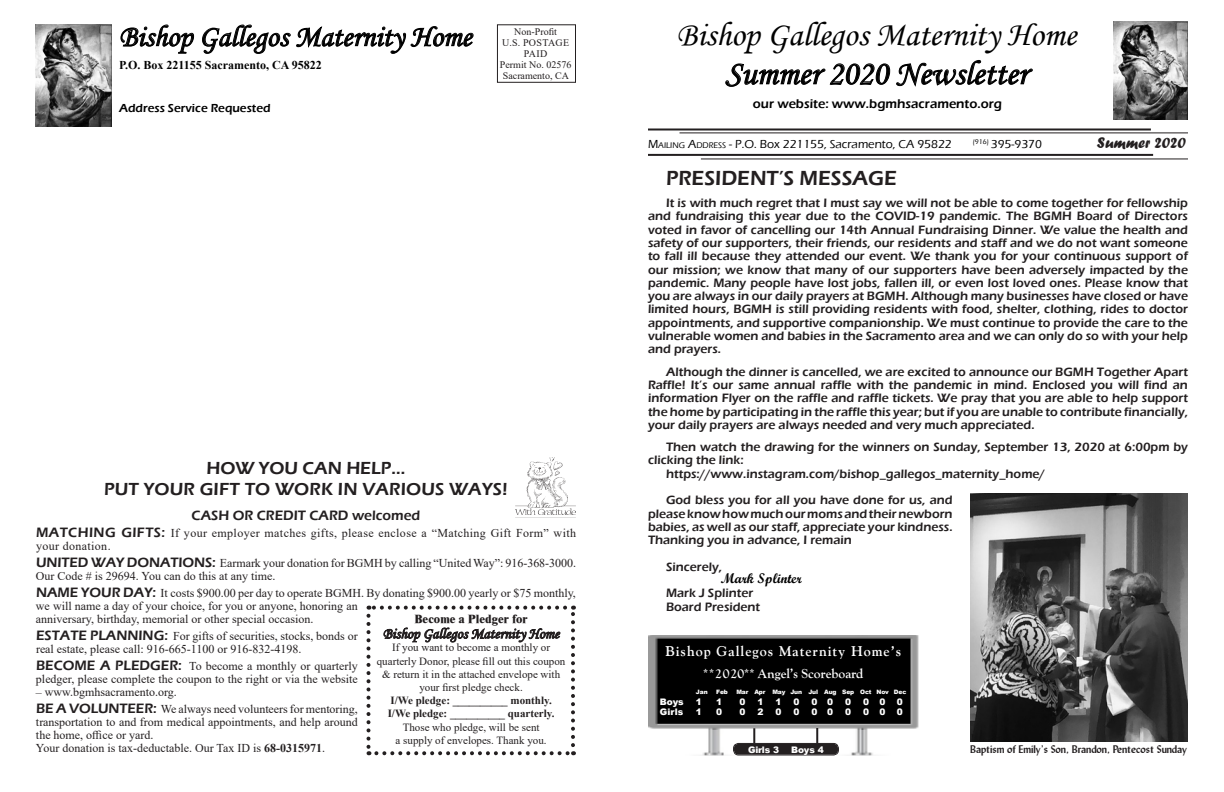
<style>
.page{position:relative;width:1224px;height:792px;background:#fff}
.page>*{position:absolute;margin:0;border:0;box-sizing:border-box;transform-origin:0 0}
.t1{font:34px/38.8px "Monotype Corsiva";color:#000;text-align:center}
.t2{font:30px "Monotype Corsiva";color:#000}
.t3{font:600 21px "Eras ITC";color:#231f20}
.t4{font:600 18px/21.6px "Eras ITC";letter-spacing:.01em;color:#231f20;text-align:center}
.t5{font:16px "Forte";color:#231f20}
.t6{font:15px "Monotype Corsiva";color:#231f20}
.t7{font:700 14px "Goudy";letter-spacing:.07em;color:#fff}
.t8{font:600 14px "Eras ITC";color:#231f20}
.t9{font:14px "Script MT Bold";color:#000}
.t10{font:700 13.6px "Goudy Old Style T";color:#fff}
.t11{font:600 13px "Eras ITC";color:#000}
.t12{font:600 12.5px/13.3px "Eras ITC";color:#231f20;text-align:justify}
.t13{font:12px/13px "Times New Roman";color:#231f20}
.t14{font:12px/13.2px "Times New Roman";letter-spacing:.03em;color:#231f20}
.t15{font:500 12px "Eras ITC";color:#000}
.t16{font:700 12px "Times New Roman";color:#000}
.t17{font:600 12px "Eras ITC";color:#000}
.t18{font:800 12px "Times New Roman";color:#231f20}
.t19{font:11px/13.2px "Times New Roman";color:#231f20;text-align:center}
.t20{font:700 11px/13.2px "Times New Roman";color:#231f20}
.t21{font:700 11px "Lydian BT";letter-spacing:-.01em;color:#231f20}
.t22{font:10px/11px "Times New Roman";color:#231f20;text-align:center}
.t23{font:900 9px "Arial";color:#fff}
.t24{font:900 6px "Arial";letter-spacing:-.02em;color:#fff}
.s1{font-family:"Eras ITC";font-weight:600;font-size:14px}
.s2{font-weight:700}
.s3{font-style:inherit}
.s4{font-size:8.4px}
</style>
<div class="page">
<hr style="left:648px;top:154px;width:505px;height:2px;background:#231f20">
<hr style="left:701px;top:158px;width:487px;height:1px;background:#231f20">
<hr style="left:680px;top:132px;width:508px;height:1px;background:#231f20">
<hr style="left:648px;top:128px;width:503px;height:2px;background:#231f20">
<div style="left:497px;top:24px;width:79px;height:59px;border:1px solid #231f20"></div>
<img style="left:1113px;top:22px;width:75px;height:98px">
<img style="left:35px;top:24px;width:77px;height:103px">
<img style="left:515px;top:457px;width:61px;height:61px">
<svg style="left:121px;top:25px;width:73px;height:29px"></svg>
<svg style="left:202px;top:24px;width:271px;height:30px"></svg>
<svg style="left:725px;top:63px;width:165px;height:24px"></svg>
<svg style="left:896px;top:60px;width:137px;height:27px"></svg>
<svg style="left:367px;top:606px;width:208px;height:149px"></svg>
<img style="left:971px;top:494px;width:217px;height:248px">
<img style="left:648px;top:635px;width:271px;height:121px">
<div style="left:734px;top:744px;width:104px;height:11px;background:#231f20;border-radius:4px"></div>
<div style="left:733px;top:743px;width:106px;height:13px;border:1px solid #231f20;border-radius:5px"></div>
<div style="left:735px;top:745px;width:102px;height:9px;border:1px solid #231f20;border-radius:4px"></div>
<svg style="left:753px;top:728px;width:2px;height:15px"></svg>
<svg style="left:816px;top:728px;width:2px;height:16px"></svg>
<h2 class="t2" style="left:119px;top:18px;width:354px">Bishop Gallegos Maternity Home</h2>
<p class="t16" style="left:119px;top:56px;width:204px">P.O. Box 221155 Sacramento, CA 95822</p>
<p class="t17" style="left:119px;top:101px;width:153px">Address Service Requested</p>
<p class="t22" style="left:500px;top:26px;width:73px">Non-Profit<br>u.s. postage paid<br>Permit No. 02576<br>Sacramento, CA</p>
<h3 class="t4" style="left:104px;top:457px;width:405px">HOW YOU CAN HELP...<br>PUT YOUR GIFT TO WORK IN VARIOUS WAYS!</h3>
<p class="t8" style="left:192px;top:507px;width:230px">CASH OR CREDIT CARD welcomed</p>
<p class="t14" style="left:36px;top:526px;width:542px"><span class="s1">MATCHING GIFTS:</span> If your employer matches gifts, please enclose a “Matching Gift Form” with your donation.</p>
<p class="t13" style="left:36px;top:556px;width:542px"><span class="s1">UNITED WAY DONATIONS:</span> Earmark your donation for BGMH by calling “United Way”: 916-368-3000.<br>Our Code # is 29694. You can do this at any time.</p>
<p class="t13" style="left:36px;top:586px;width:541px"><span class="s1">NAME YOUR DAY:</span> It costs $900.00 per day to operate BGMH. By donating $900.00 yearly or $75 monthly, we will name a day of your choice, for you or anyone, honoring an<br>anniversary, birthday, memorial or other special occasion.</p>
<p class="t13" style="left:36px;top:629px;width:323px"><span class="s1">ESTATE PLANNING:</span> For gifts of securities, stocks, bonds or real estate, please call: 916-665-1100 or 916-832-4198.</p>
<p class="t13" style="left:36px;top:659px;width:323px"><span class="s1">BECOME A PLEDGER:</span> To become a monthly or quarterly pledger, please complete the coupon to the right or via the website</p>
<p class="t13" style="left:36px;top:683px;width:323px;line-height:16.8px">– www.bgmhsacramento.org.<br><span class="s1">BE A VOLUNTEER:</span> We always need volunteers for mentoring,</p>
<p class="t13" style="left:36px;top:715px;width:323px">transportation to and from medical appointments, and help around the home, office or yard.<br>Your donation is tax-deductable. Our Tax ID is <span class="s2">68-0315971</span>.</p>
<p class="t18" style="left:414px;top:612px;width:115px">Become a Pledger for</p>
<p class="t6" style="left:383px;top:625px;width:178px">Bishop Gallegos Maternity Home</p>
<p class="t19" style="left:377px;top:641px;width:190px">If you want to become a monthly or quarterly Donor, please fill out this coupon &amp; return it in the attached envelope with your first pledge check.</p>
<p class="t20" style="left:388px;top:694px;width:168px">I/We pledge: __________ monthly.<br>I/We pledge: __________ quarterly.</p>
<p class="t19" style="left:396px;top:720px;width:153px">Those who pledge, will be sent<br>a supply of envelopes. Thank you.</p>
<h1 class="t1" style="left:677px;top:15px;width:401px">Bishop Gallegos Maternity Home<br>Summer 2020 Newsletter</h1>
<p class="t11" style="left:753px;top:97px;width:251px">our website: www.bgmhsacramento.org</p>
<p class="t15" style="left:648px;top:137px;width:305px"><span class="s3">M</span><span class="s4">AILING</span> <span class="s3">A</span><span class="s4">DDRESS</span> - P.O. Box 221155, Sacramento, CA 95822</p>
<p class="t15" style="left:973px;top:137px;width:71px"><sup>(916)</sup> 395-9370</p>
<p class="t5" style="left:1097px;top:133px;width:90px">Summer 2020</p>
<h3 class="t3" style="left:666px;top:166px;width:233px">PRESIDENT’S MESSAGE</h3>
<p class="t12" style="left:648px;top:196px;width:542px;text-indent:18px">It is with much regret that I must say we will not be able to come together for fellowship and fundraising this year due to the COVID-19 pandemic. The BGMH Board of Directors voted in favor of cancelling our 14th Annual Fundraising Dinner. We value the health and safety of our supporters, their friends, our residents and staff and we do not want someone to fall ill because they attended our event. We thank you for your continuous support of our mission; we know that many of our supporters have been adversely impacted by the pandemic. Many people have lost jobs, fallen ill, or even lost loved ones. Please know that you are always in our daily prayers at BGMH. Although many businesses have closed or have limited hours, BGMH is still providing residents with food, shelter, clothing, rides to doctor appointments, and supportive companionship. We must continue to provide the care to the vulnerable women and babies in the Sacramento area and we can only do so with your help and prayers.</p>
<p class="t12" style="left:648px;top:365px;width:542px;text-indent:18px">Although the dinner is cancelled, we are excited to announce our BGMH Together Apart Raffle! It’s our same annual raffle with the pandemic in mind. Enclosed you will find an information Flyer on the raffle and raffle tickets. We pray that you are able to help support the home by participating in the raffle this year; but if you are unable to contribute financially, your daily prayers are always needed and very much appreciated.</p>
<p class="t12" style="left:666px;top:440px;width:523px">Then watch the drawing for the winners on Sunday, September 13, 2020 at 6:00pm by</p>
<p class="t12" style="left:648px;top:454px;width:97px">clicking the link:</p>
<p class="t12" style="left:666px;top:467px;width:380px">https://www.instagram.com/bishop_gallegos_maternity_home/</p>
<p class="t12" style="left:648px;top:494px;width:306px;text-indent:18px">God bless you for all you have done for us, and please know how much our moms and their newborn babies, as well as our staff, appreciate your kindness.<br>Thanking you in advance, I remain</p>
<p class="t12" style="left:666px;top:554px;width:89px;line-height:26.6px">Sincerely,<br>Mark J Splinter</p>
<p class="t12" style="left:666px;top:600px;width:96px">Board President</p>
<p class="t9" style="left:721px;top:570px;width:83px">Mark Splinter</p>
<p class="t7" style="left:665px;top:643px;width:237px">Bishop Gallegos Maternity Home’s</p>
<p class="t10" style="left:703px;top:666px;width:162px">**2020** Angel’s Scoreboard</p>
<p class="t24" style="left:696px;top:687px;width:13px">Jan</p>
<p class="t24" style="left:716px;top:687px;width:13px">Feb</p>
<p class="t24" style="left:736px;top:687px;width:171px">Mar Apr May Jun Jul Aug Sep Oct Nov Dec</p>
<p class="t23" style="left:660px;top:695px;width:25px">Boys</p>
<p class="t23" style="left:696px;top:695px;width:8px">1</p>
<p class="t23" style="left:716px;top:695px;width:8px">1</p>
<p class="t23" style="left:739px;top:695px;width:8px">0</p>
<p class="t23" style="left:757px;top:695px;width:8px">1</p>
<p class="t23" style="left:775px;top:695px;width:8px">1</p>
<p class="t23" style="left:793px;top:695px;width:8px">0</p>
<p class="t23" style="left:811px;top:695px;width:23px">0 0</p>
<p class="t23" style="left:845px;top:695px;width:8px">0</p>
<p class="t23" style="left:863px;top:695px;width:24px">0 0</p>
<p class="t23" style="left:897px;top:695px;width:8px">0</p>
<p class="t23" style="left:660px;top:706px;width:25px">Girls</p>
<p class="t23" style="left:696px;top:706px;width:8px">1</p>
<p class="t23" style="left:716px;top:706px;width:8px">0</p>
<p class="t23" style="left:739px;top:706px;width:8px">0</p>
<p class="t23" style="left:757px;top:706px;width:8px">2</p>
<p class="t23" style="left:775px;top:706px;width:8px">0</p>
<p class="t23" style="left:793px;top:706px;width:8px">0</p>
<p class="t23" style="left:811px;top:706px;width:23px">0 0</p>
<p class="t23" style="left:845px;top:706px;width:8px">0</p>
<p class="t23" style="left:863px;top:706px;width:24px">0 0</p>
<p class="t23" style="left:897px;top:706px;width:8px">0</p>
<p class="t23" style="left:748px;top:743px;width:33px">Girls 3</p>
<p class="t23" style="left:791px;top:743px;width:34px">Boys 4</p>
<p class="t21" style="left:970px;top:742px;width:218px">Baptism of Emily’s Son, Brandon, Pentecost Sunday</p>
</div>
